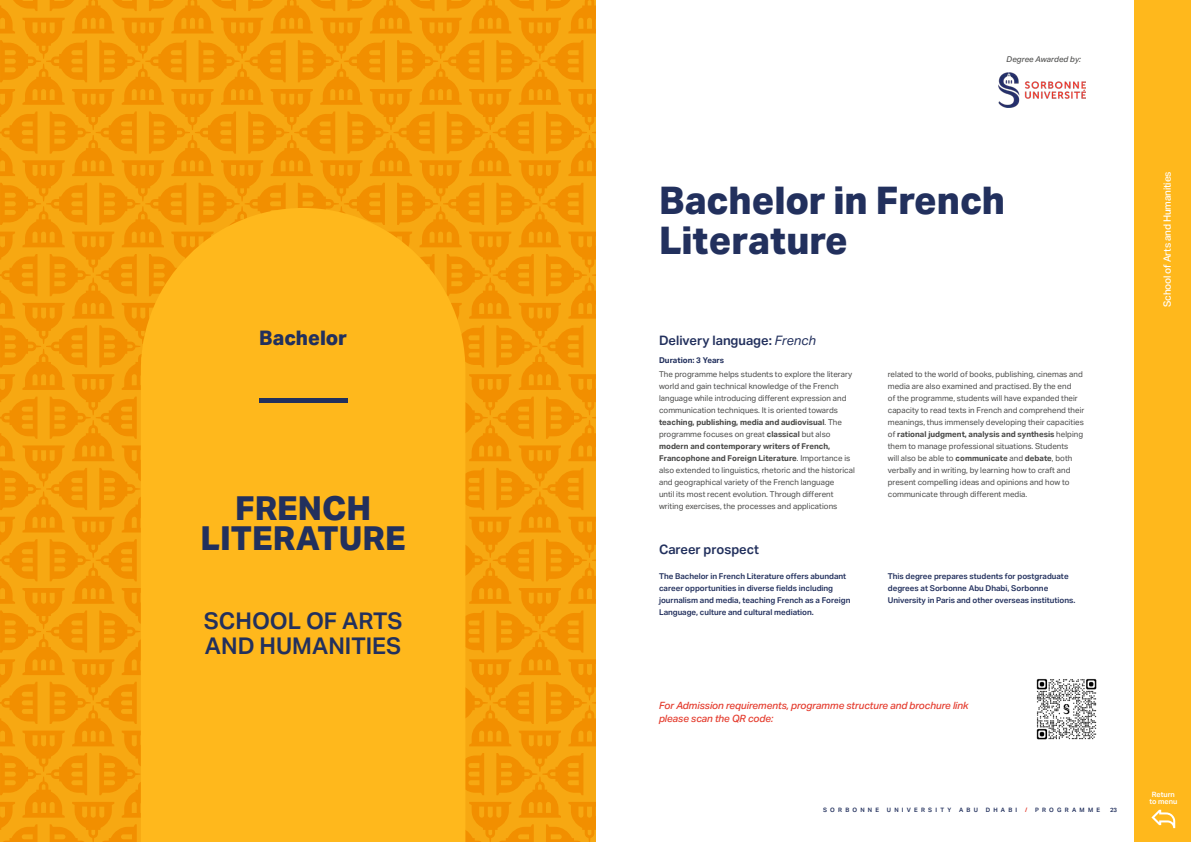
<style>
.page{position:relative;width:1191px;height:842px;background:#fff}
.page>*{position:absolute;margin:0;border:0;box-sizing:border-box;transform-origin:0 0}
.t1{font:800 38px/40px "Aktiv Grotesk Arbc";color:#22305d}
.t2{font:800 33px/30px "Aktiv Grotesk Arbc";color:#22305d;text-align:center}
.t3{font:600 23px/25px "Aktiv Grotesk Arbc";color:#22305d}
.t4{font:800 20px "Aktiv Grotesk Arbc";color:#22305d}
.t5{font:600 13px "Aktiv Grotesk Arbc";color:#22305d}
.t6{font:italic 500 10px/13px "Aktiv Grotesk Arbc";letter-spacing:-.01em;color:#e43c2e}
.t7{font:500 10px "Aktiv Grotesk Arbc";letter-spacing:-.015em;color:#fff}
.t8{font:8px/12px "Aktiv Grotesk Arbc";color:#4a4a49}
.t9{font:600 8px/12px "Aktiv Grotesk Arbc";color:#22305d}
.t10{font:italic 500 8px "Aktiv Grotesk Arbc";color:#575756}
.t11{font:700 8px "Aktiv Grotesk Arbc";color:#22305d}
.t12{font:600 7.3px/7.3px "Aktiv Grotesk Arbc";color:#fff;text-align:center}
.t13{font:600 6px "Aktiv Grotesk Arbc";letter-spacing:.54em;color:#22305d}
.t14{font:600 6px "Aktiv Grotesk Arbc";color:#e43c2e}
.s1{font-weight:400;font-style:italic}
.s2{font-weight:700}
</style>
<div class="page">
<svg style="left:0;top:0;width:595px;height:842px;background:#f49c0a"></svg>
<div style="left:141px;top:208px;width:324px;height:634px;background:#ffb81c"></div>
<img style="left:1036px;top:678px;width:61px;height:62px">
<div style="left:259px;top:398px;width:88px;height:5px;background:#22305d"></div>
<img style="left:998px;top:72px;width:87px;height:36px">
<div style="left:1134px;top:0;width:57px;height:842px;background:#ffb81c"></div>
<svg style="left:1151px;top:810px;width:24px;height:18px"></svg>
<h3 class="t4" style="left:259px;top:326px;width:89px">Bachelor</h3>
<h2 class="t2" style="left:200px;top:493px;width:207px">FRENCH<br>LITERATURE</h2>
<h3 class="t3" style="left:204px;top:608px;width:200px">SCHOOL OF ARTS<br>AND HUMANITIES</h3>
<p class="t10" style="left:1006px;top:55px;width:76px">Degree Awarded by:</p>
<h1 class="t1" style="left:659px;top:181px;width:348px">Bachelor in French<br>Literature</h1>
<h3 class="t5" style="left:659px;top:332px;width:159px">Delivery language: <span class="s1">French</span></h3>
<p class="t11" style="left:659px;top:355px;width:67px">Duration: 3 Years</p>
<p class="t8" style="left:659px;top:368px;width:197px">The programme helps students to explore the literary world and gain technical knowledge of the French language while introducing different expression and communication techniques. It is oriented towards <span class="s2">teaching, publishing, media and audiovisual</span>. The programme focuses on great <span class="s2">classical</span> but also <span class="s2">modern and contemporary writers of French, Francophone and Foreign Literature</span>. Importance is also extended to linguistics, rhetoric and the historical and geographical variety of the French language<br>until its most recent evolution. Through different writing exercises, the processes and applications</p>
<h3 class="t5" style="left:659px;top:541px;width:102px">Career prospect</h3>
<p class="t9" style="left:659px;top:570px;width:193px">The Bachelor in French Literature offers abundant career opportunities in diverse fields including journalism and media, teaching French as a Foreign Language, culture and cultural mediation.</p>
<p class="t8" style="left:888px;top:368px;width:198px">related to the world of books, publishing, cinemas and media are also examined and practised. By the end<br>of the programme, students will have expanded their capacity to read texts in French and comprehend their meanings, thus immensely developing their capacities of <span class="s2">rational judgment, analysis and synthesis</span> helping them to manage professional situations. Students<br>will also be able to <span class="s2">communicate</span> and <span class="s2">debate</span>, both verbally and in writing, by learning how to craft and present compelling ideas and opinions and how to communicate through different media.</p>
<p class="t9" style="left:888px;top:570px;width:189px">This degree prepares students for postgraduate degrees at Sorbonne Abu Dhabi, Sorbonne<br>University in Paris and other overseas institutions.</p>
<p class="t7" style="left:1161px;top:187px;width:18px;rotate:-90deg">ties</p>
<p class="t7" style="left:1161px;top:307px;width:137px;rotate:-90deg">School of Arts and Humanities</p>
<p class="t7" style="left:1161px;top:308px;width:8px;rotate:-90deg">S</p>
<p class="t6" style="left:659px;top:699px;width:311px">For Admission requirements, programme structure and brochure link please scan the QR code:</p>
<p class="t13" style="left:823px;top:806px;width:58px">SORBONNE</p>
<p class="t13" style="left:887px;top:806px;width:66px">UNIVERSITY</p>
<p class="t13" style="left:959px;top:806px;width:20px">ABU</p>
<p class="t13" style="left:985px;top:806px;width:33px">DHABI</p>
<p class="t14" style="left:1025px;top:806px;width:4px">/</p>
<p class="t13" style="left:1035px;top:806px;width:66px">PROGRAMME</p>
<p class="t13" style="left:1110px;top:806px;width:9px">23</p>
<p class="t12" style="left:1149px;top:791px;width:29px">Return to menu</p>
</div>
